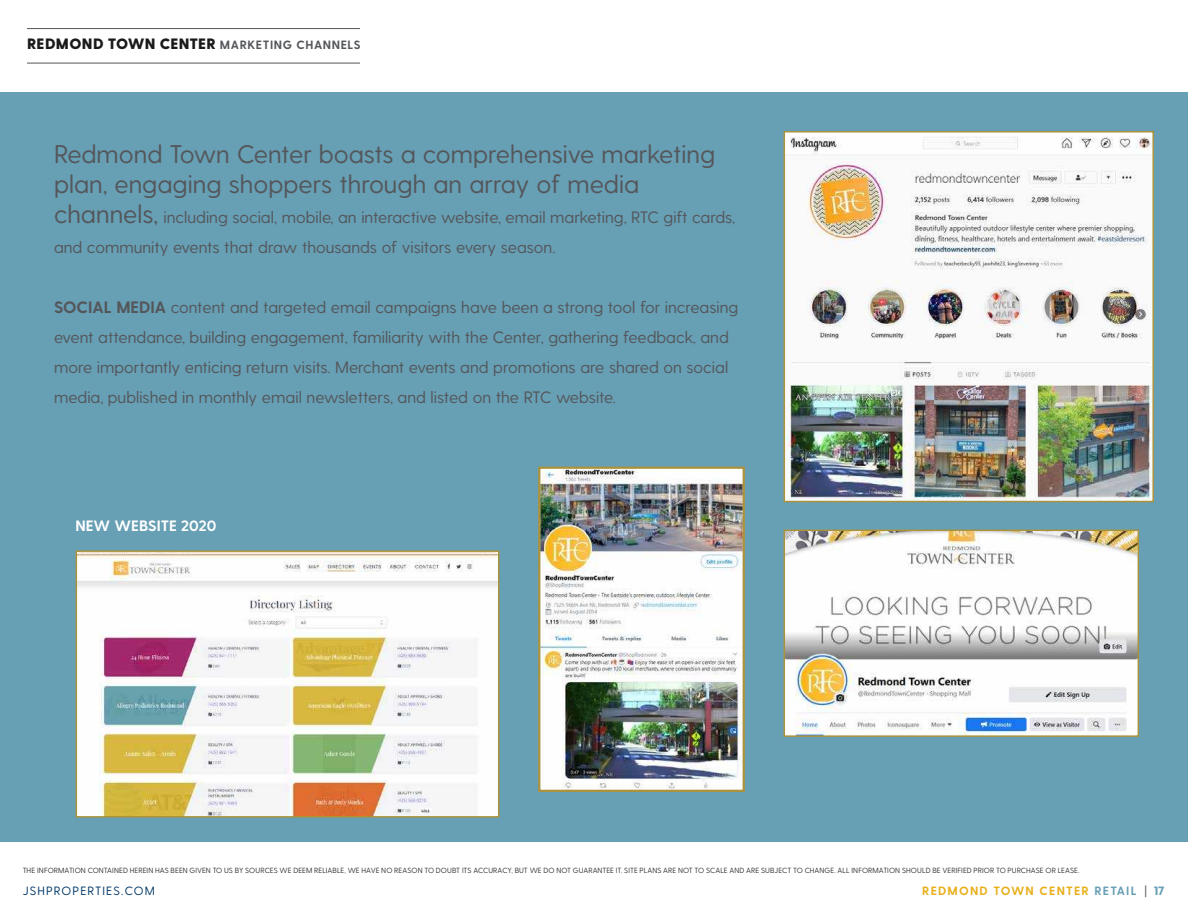
<style>
.page{position:relative;width:1188px;height:918px;background:#fff}
.page>*{position:absolute;margin:0;border:0;box-sizing:border-box;transform-origin:0 0}
.t1{font:25.5px/30px "Greycliff CF";color:#54565a}
.t2{font:16.5px/30px "Greycliff CF";color:#54565a}
.header_with_lines{font:800 15px "Greycliff CF";letter-spacing:.02em;color:#1a1a1a}
.t3{font:700 15px "Greycliff CF";color:#fff}
.t4{font:700 12px "Greycliff CF";letter-spacing:.1em;color:#e8af1b}
.t5{font:12px "Greycliff CF";letter-spacing:.1em;color:#003767}
.t6{font:7.5px "Greycliff CF";letter-spacing:.005em;color:#333}
.s1{font-weight:700;font-size:12px;color:#54565a}
.s2{font-size:25.5px}
.s3{font-weight:700}
.s4{color:#679fb4}
.s5{font-weight:400;color:#54565a}
.s6{font-weight:800;color:#679fb4}
</style>
<div class="page">
<div style="left:0;top:92px;width:1188px;height:749px;background:#679fb4"></div>
<hr style="left:27px;top:28px;width:333px;height:1px;background:#54565a">
<hr style="left:27px;top:63px;width:333px;height:1px;background:#54565a">
<img style="left:787px;top:533px;width:349px;height:201px">
<div style="left:784px;top:530px;width:355px;height:207px;border:2px solid #ab933d"></div>
<img style="left:787px;top:134px;width:364px;height:365px">
<div style="left:784px;top:131px;width:370px;height:371px;border:2px solid #ab933d"></div>
<img style="left:541px;top:470px;width:201px;height:319px">
<div style="left:538px;top:467px;width:207px;height:325px;border:2px solid #ab933d"></div>
<img style="left:79px;top:553px;width:418px;height:262px">
<div style="left:76px;top:550px;width:424px;height:268px;border:2px solid #ab933d"></div>
<p class="header_with_lines" style="left:27px;top:35px;width:335px">REDMOND TOWN CENTER <span class="s1">MARKETING CHANNELS</span></p>
<p class="t1" style="left:54px;top:139px;width:663px">Redmond Town Center boasts a comprehensive marketing plan, engaging shoppers through an array of media</p>
<p class="t2" style="left:54px;top:202px;width:683px"><span class="s2">channels,</span> including social, mobile, an interactive website, email marketing, RTC gift cards, and community events that draw thousands of visitors every season.</p>
<p class="t2" style="left:54px;top:292px;width:686px"><span class="s3">SOCIAL MEDIA</span> content and targeted email campaigns have been a strong tool for increasing event attendance, building engagement, familiarity with the Center, gathering feedback, and more importantly enticing return visits. Merchant events and promotions are shared on social media, published in monthly email newsletters, and listed on the RTC website.</p>
<p class="t3" style="left:76px;top:517px;width:142px">NEW WEBSITE 2020</p>
<p class="t6" style="left:23px;top:866px;width:1058px">THE INFORMATION CONTAINED HEREIN HAS BEEN GIVEN TO US BY SOURCES WE DEEM RELIABLE, WE HAVE NO REASON TO DOUBT ITS ACCURACY, BUT WE DO NOT GUARANTEE IT. SITE PLANS ARE NOT TO SCALE AND ARE SUBJECT TO CHANGE. ALL INFORMATION SHOULD BE VERIFIED PRIOR TO PURCHASE OR LEASE.</p>
<p class="t4" style="left:922px;top:884px;width:244px">REDMOND TOWN CENTER <span class="s4">RETAIL</span> <span class="s5">|</span> <span class="s6">17</span></p>
<p class="t5" style="left:23px;top:884px;width:134px">JSHPROPERTIES.COM</p>
</div>
